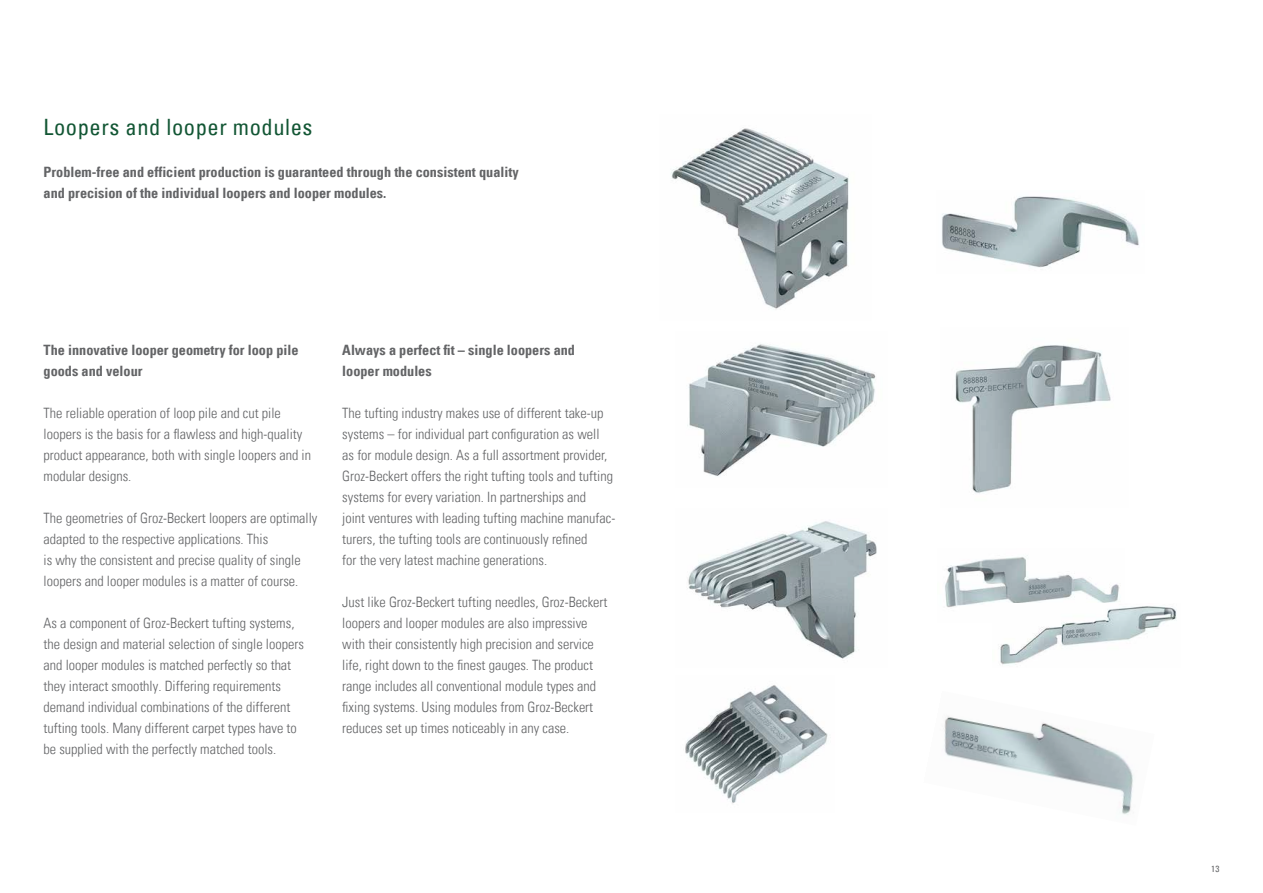
<style>
.page{position:relative;width:1263px;height:893px;background:#fff}
.page>*{position:absolute;margin:0;border:0;box-sizing:border-box;transform-origin:0 0}
.t1{font:condensed 22.5px "Univers Com 57";letter-spacing:.025em;color:#125634}
.t2{font:14.25px/21px "Univers Com 47 Light Cond";color:#636466}
.t3{font:14.25px/21px "Univers Com 67 Bold Cond";color:#636466}
.t4{font:condensed 9px "Univers Com 57";color:#636466}
</style>
<div class="page">
<img style="left:671px;top:128px;width:178px;height:181px">
<img style="left:942px;top:196px;width:197px;height:72px">
<img style="left:687px;top:344px;width:189px;height:132px">
<img style="left:955px;top:345px;width:156px;height:149px">
<img style="left:685px;top:685px;width:143px;height:119px">
<img style="left:944px;top:716px;width:189px;height:99px">
<img style="left:688px;top:521px;width:189px;height:138px">
<img style="left:945px;top:557px;width:175px;height:51px">
<img style="left:993px;top:604px;width:184px;height:61px">
<h1 class="t1" style="left:44px;top:113px;width:270px">Loopers and looper modules</h1>
<p class="t3" style="left:44px;top:161px;width:477px">Problem-free and efficient production is guaranteed through the consistent quality and precision of the individual loopers and looper modules.</p>
<p class="t3" style="left:44px;top:340px;width:256px">The innovative looper geometry for loop pile goods and velour</p>
<p class="t2" style="left:44px;top:403px;width:269px">The reliable operation of loop pile and cut pile loopers is the basis for a flawless and high-quality product appearance, both with single loopers and in modular designs.</p>
<p class="t2" style="left:44px;top:508px;width:275px">The geometries of Groz-Beckert loopers are optimally adapted to the respective applications. This<br>is why the consistent and precise quality of single loopers and looper modules is a matter of course.</p>
<p class="t2" style="left:44px;top:613px;width:262px">As a component of Groz-Beckert tufting systems, the design and material selection of single loopers and looper modules is matched perfectly so that they interact smoothly. Differing requirements demand individual combinations of the different tufting tools. Many different carpet types have to be supplied with the perfectly matched tools.</p>
<p class="t3" style="left:342px;top:340px;width:234px">Always a perfect fit – single loopers and looper modules</p>
<p class="t2" style="left:342px;top:403px;width:274px">The tufting industry makes use of different take-up systems – for individual part configuration as well<br>as for module design. As a full assortment provider, Groz-Beckert offers the right tufting tools and tufting systems for every variation. In partnerships and<br>joint ventures with leading tufting machine manufac&shy;turers, the tufting tools are continuously refined<br>for the very latest machine generations.</p>
<p class="t2" style="left:342px;top:592px;width:267px">Just like Groz-Beckert tufting needles, Groz-Beckert loopers and looper modules are also impressive with their consistently high precision and service life, right down to the finest gauges. The product range includes all conventional module types and fixing systems. Using modules from Groz-Beckert reduces set up times noticeably in any case.</p>
<p class="t4" style="left:1211px;top:863px;width:10px">13</p>
</div>
